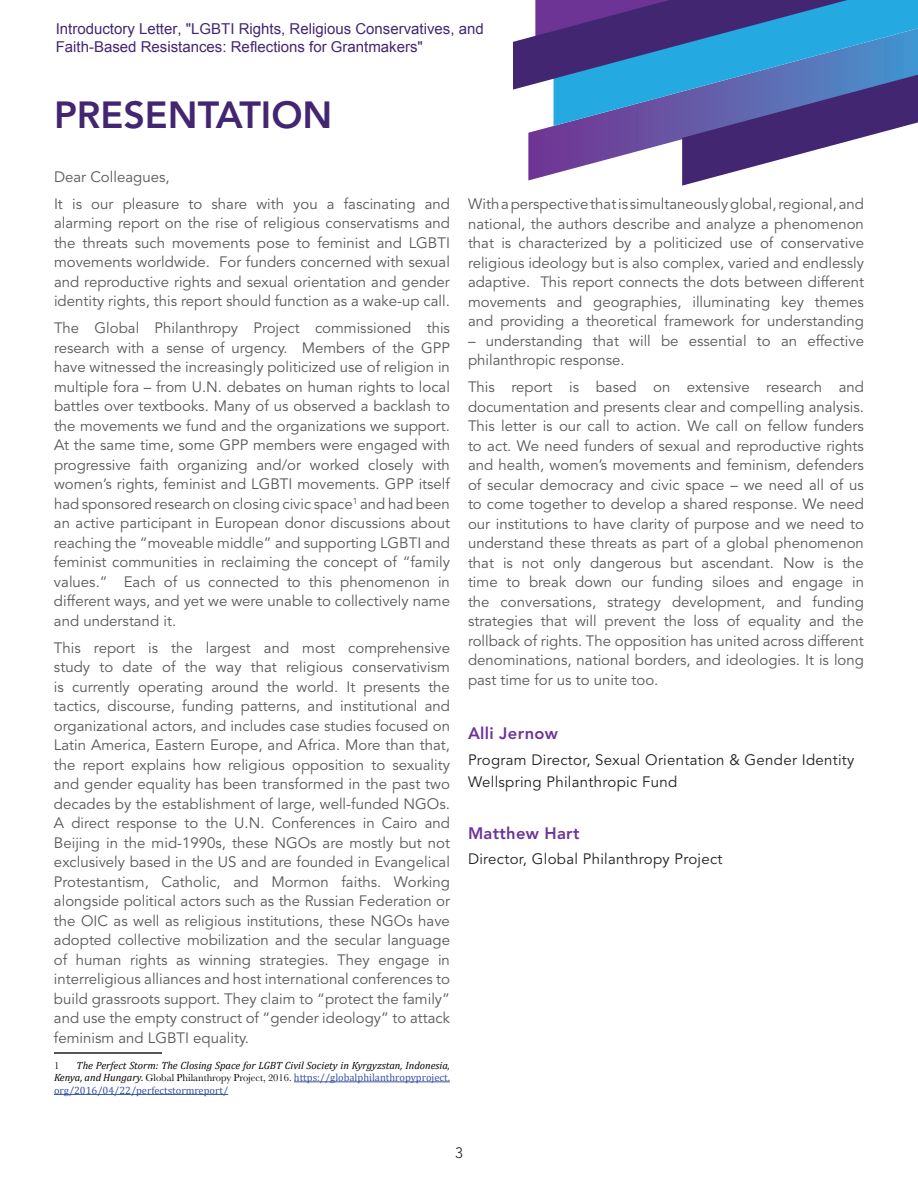
<style>
.page{position:relative;width:918px;height:1188px;background:#fff}
.page>*{position:absolute;margin:0;border:0;box-sizing:border-box;transform-origin:0 0}
.t1{font:800 37.5px "Avenir";color:#422671}
.t2{font:800 16.5px "Avenir";letter-spacing:.02em;color:#6e3495}
.t3{font:15px/19.5px "Avenir";color:#57585a;text-align:justify}
.t4{font:15px/22.5px "Avenir";letter-spacing:.02em;color:#231f20}
.t5{font:15px/18px "Arial";color:#432772}
.t6{font:300 15px "Avenir";color:#231f20}
.t7{font:italic 10.5px/12.6px "Cambria";color:#040503;text-align:justify}
.t8{font:10.5px "Baskerville";color:#040503}
.s1{font-family:"Baskerville";font-style:normal}
.s2{font-style:normal;color:#3853a3}
</style>
<div class="page">
<svg style="left:513px;top:0;width:405px;height:186px"></svg>
<hr style="left:54px;top:1052px;width:108px;height:2px;background:#231f20">
<hr style="left:294px;top:1082px;width:156px;height:1px;background:#3853a3">
<hr style="left:54px;top:1094px;width:174px;height:1px;background:#3853a3">
<p class="t5" style="left:56px;top:20px;width:429px">Introductory Letter, "LGBTI Rights, Religious Conservatives, and<br>Faith-Based Resistances: Reflections for Grantmakers"</p>
<h1 class="t1" style="left:54px;top:93px;width:280px">PRESENTATION</h1>
<p class="t3" style="left:54px;top:164px;width:398px;line-height:27px">Dear Colleagues,<br>It is our pleasure to share with you a fascinating and</p>
<p class="t3" style="left:54px;top:214px;width:398px">alarming report on the rise of religious conservatisms and the threats such movements pose to feminist and LGBTI movements worldwide. For funders concerned with sexual and reproductive rights and sexual orientation and gender identity rights, this report should function as a wake-up call.</p>
<p class="t3" style="left:54px;top:319px;width:398px">The Global Philanthropy Project commissioned this research with a sense of urgency. Members of the GPP have witnessed the increasingly politicized use of religion in multiple fora – from U.N. debates on human rights to local battles over textbooks. Many of us observed a backlash to the movements we fund and the organizations we support.<br>At the same time, some GPP members were engaged with progressive faith organizing and/or worked closely with women’s rights, feminist and LGBTI movements. GPP itself had sponsored research on closing civic space<sup>1</sup> and had been an active participant in European donor discussions about reaching the “moveable middle” and supporting LGBTI and feminist communities in reclaiming the concept of “family values.” Each of us connected to this phenomenon in different ways, and yet we were unable to collectively name and understand it.</p>
<p class="t3" style="left:54px;top:638px;width:398px">This report is the largest and most comprehensive study to date of the way that religious conservativism is currently operating around the world. It presents the tactics, discourse, funding patterns, and institutional and organizational actors, and includes case studies focused on Latin America, Eastern Europe, and Africa. More than that, the report explains how religious opposition to sexuality and gender equality has been transformed in the past two decades by the establishment of large, well-funded NGOs.<br>A direct response to the U.N. Conferences in Cairo and Beijing in the mid-1990s, these NGOs are mostly but not exclusively based in the US and are founded in Evangelical Protestantism, Catholic, and Mormon faiths. Working alongside political actors such as the Russian Federation or the OIC as well as religious institutions, these NGOs have adopted collective mobilization and the secular language of human rights as winning strategies. They engage in interreligious alliances and host international conferences to build grassroots support. They claim to “protect the family” and use the empty construct of “gender ideology” to attack feminism and LGBTI equality.</p>
<p class="t8" style="left:54px;top:1059px;width:7px">1</p>
<p class="t7" style="left:54px;top:1058px;width:398px;text-indent:23px">The Perfect Storm: The Closing Space for LGBT Civil Society in Kyrgyzstan, Indonesia, Kenya, and Hungary. <span class="s1">Global Philanthropy Project, 2016.</span> <span class="s2">https://globalphilanthropyproject. org/2016/04/22/perfectstormreport/</span></p>
<p class="t3" style="left:468px;top:195px;width:398px">With a perspective that is simultaneously global, regional, and national, the authors describe and analyze a phenomenon that is characterized by a politicized use of conservative religious ideology but is also complex, varied and endlessly adaptive. This report connects the dots between different movements and geographies, illuminating key themes and providing a theoretical framework for understanding</p>
<p class="t3" style="left:468px;top:331px;width:398px">– understanding that will be essential to an effective philanthropic response.</p>
<p class="t3" style="left:468px;top:378px;width:398px">This report is based on extensive research and documentation and presents clear and compelling analysis.<br>This letter is our call to action. We call on fellow funders to act. We need funders of sexual and reproductive rights and health, women’s movements and feminism, defenders of secular democracy and civic space – we need all of us to come together to develop a shared response. We need our institutions to have clarity of purpose and we need to understand these threats as part of a global phenomenon that is not only dangerous but ascendant. Now is the time to break down our funding siloes and engage in the conversations, strategy development, and funding strategies that will prevent the loss of equality and the rollback of rights. The opposition has united across different denominations, national borders, and ideologies. It is long past time for us to unite too.</p>
<p class="t2" style="left:468px;top:724px;width:92px">Alli Jernow</p>
<p class="t4" style="left:468px;top:749px;width:388px">Program Director, Sexual Orientation &amp; Gender Identity<br>Wellspring Philanthropic Fund</p>
<p class="t2" style="left:468px;top:823px;width:113px">Matthew Hart</p>
<p class="t4" style="left:468px;top:848px;width:256px">Director, Global Philanthropy Project</p>
<p class="t6" style="left:455px;top:1144px;width:9px">3</p>
</div>
